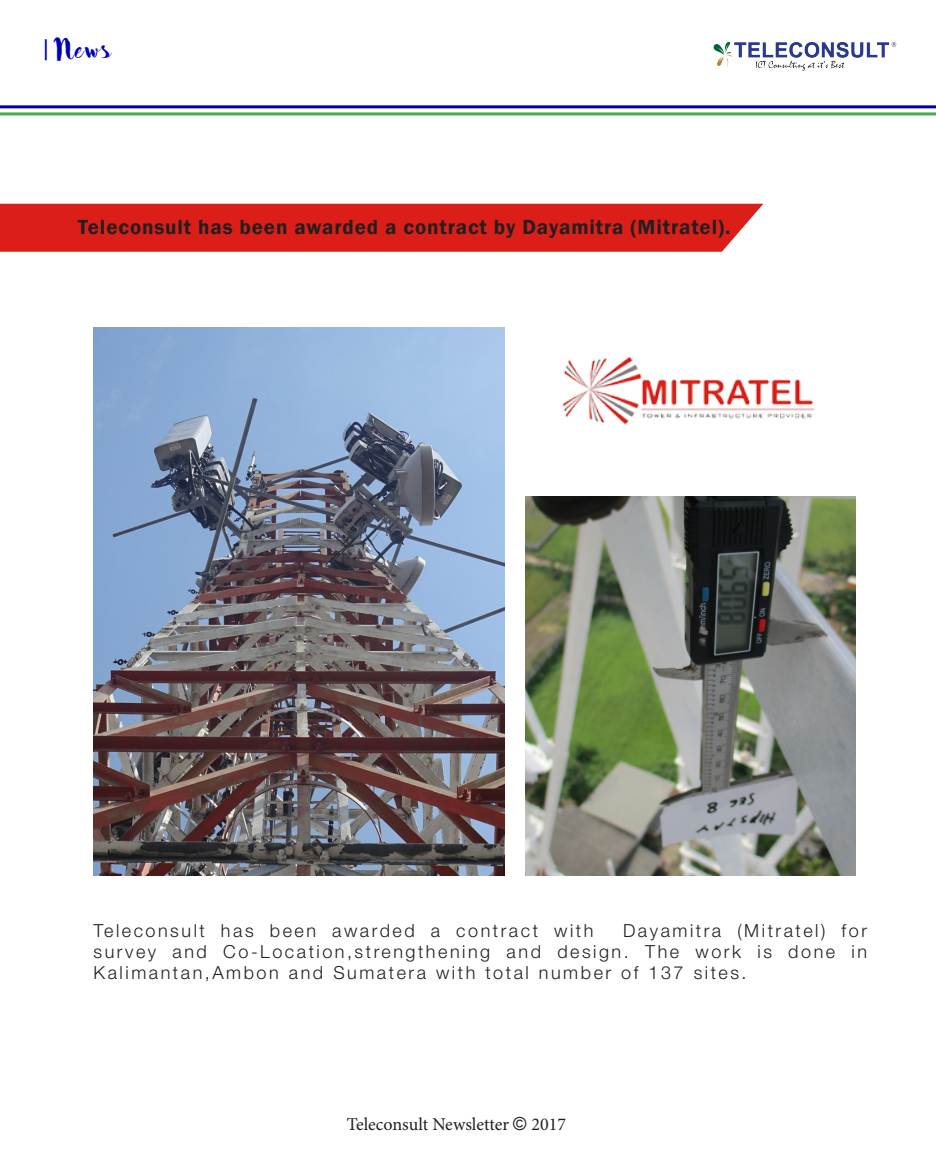
<style>
.page{position:relative;width:936px;height:1149px;background:#fff}
.page>*{position:absolute;margin:0;border:0;box-sizing:border-box;transform-origin:0 0}
.t1{font:31.5px "Bakery";color:#0000af}
.t2{font:600 21px "Franklin Gothic";letter-spacing:.04em;color:#231f20}
.t3{font:700 21px "Minion Pro";color:#0000af}
.t4{font:300 18px/21px "Helvetica Neue";letter-spacing:.14em;color:#231f20;text-align:justify}
.t5{font:18px "Minion Pro";color:#231f20}
.s1{font-family:"Franklin Gothic Demi";font-weight:400}
.s2{font-family:"Arial"}
</style>
<div class="page">
<hr style="left:0;top:105px;width:935px;height:3px;background:#0000af">
<hr style="left:0;top:112px;width:935px;height:3px;background:#40ae49">
<img style="left:713px;top:41px;width:183px;height:30px">
<img style="left:94px;top:327px;width:410px;height:547px">
<img style="left:525px;top:496px;width:330px;height:378px">
<div style="left:0;top:204px;width:763px;height:48px;background:#db1f18"></div>
<img style="left:562px;top:356px;width:253px;height:69px">
<p class="t3" style="left:43px;top:33px;width:7px">|</p>
<p class="t1" style="left:56px;top:29px;width:57px">News</p>
<p class="t2" style="left:78px;top:214px;width:654px">Teleconsult has been awarded a contract <span class="s1">by</span> D<span class="s1">a</span>yamitra (Mitratel).</p>
<p class="t4" style="left:94px;top:918px;width:775px;text-indent:529px">Dayamitra (Mitratel) for survey and Co-Location,strengthening and design. The work is done in Kalimantan,Ambon and Sumatera with total number of 137 sites.</p>
<p class="t4" style="left:94px;top:918px;width:501px">Teleconsult has been awarded a contract with</p>
<p class="t5" style="left:347px;top:1111px;width:221px">Teleconsult Newsletter <span class="s2">©</span> 2017</p>
</div>
